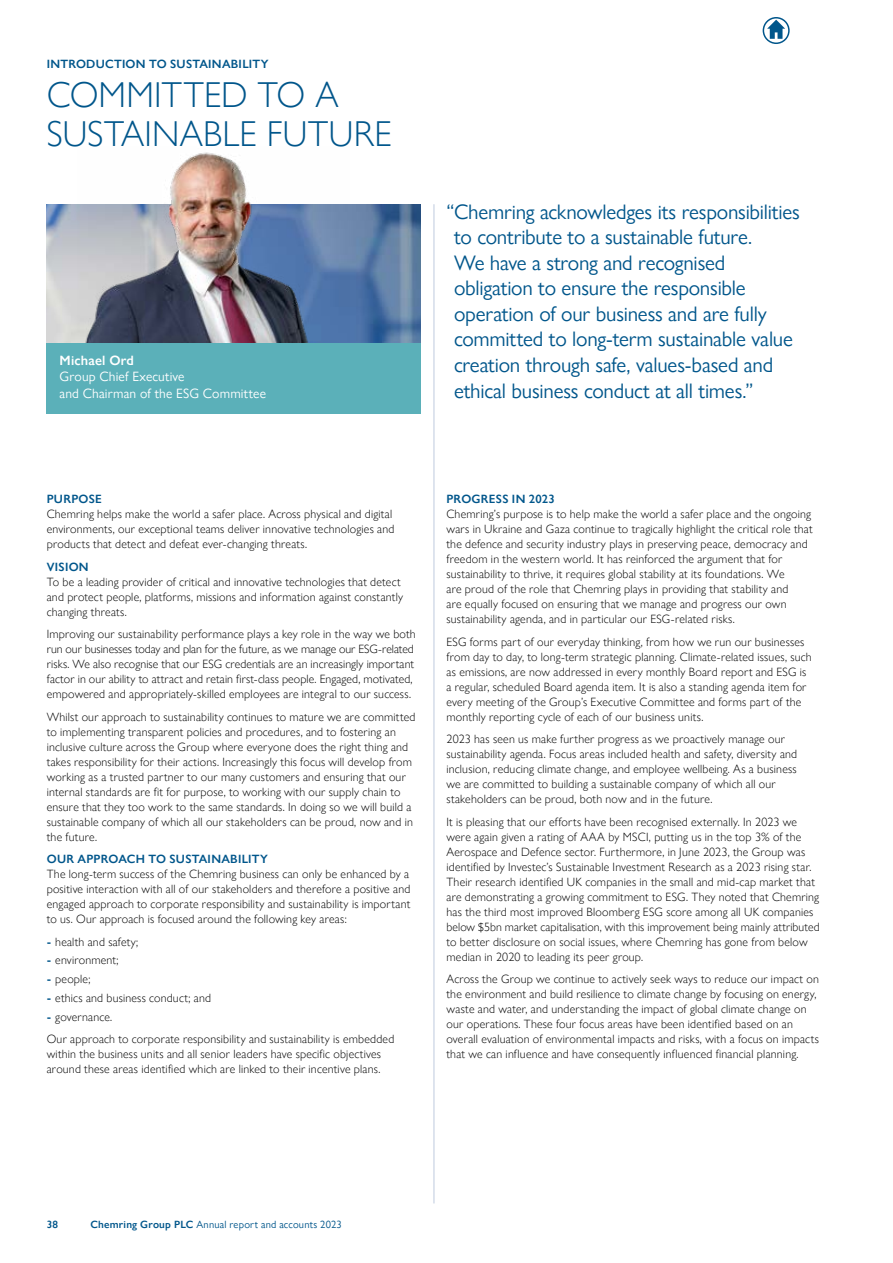
<style>
.page{position:relative;width:893px;height:1263px;background:#fff}
.page>*{position:absolute;margin:0;border:0;box-sizing:border-box;transform-origin:0 0}
.Main_Heading{font:300 36px/39px "Gill Sans Nova";letter-spacing:.005em;color:#00568b}
.Pullout_Quote{font:21px/25.5px "Gill Sans Nova";letter-spacing:-.01em;color:#00568b}
.Signoff_2{font:13.5px/16.5px "Gill Sans Nova";letter-spacing:.01em;color:#fff}
.Signoff_1{font:600 13.5px "Gill Sans Nova";letter-spacing:.015em;color:#fff}
.Body_Text{font:300 12px/15px "Gill Sans Nova";letter-spacing:.015em;color:#000}
.Subhead_1{font:600 12px "Gill Sans Nova";letter-spacing:.025em;color:#00568b}
.Page_Title{font:600 12px "Gill Sans Nova";letter-spacing:.02em;color:#00568b}
.t1{font:10.5px "Gill Sans Nova";letter-spacing:.02em;color:#00568b}
.t2{font:600 10.5px "Gill Sans Nova";color:#00568b}
.s1{font-weight:600;color:#00568b}
.s2{font-weight:600}
</style>
<div class="page">
<img style="left:47px;top:205px;width:374px;height:138px">
<img style="left:78px;top:152px;width:271px;height:191px">
<div style="left:47px;top:343px;width:374px;height:71px;background:#5bb0b9"></div>
<hr style="left:434px;top:204px;width:1px;height:999px;background:#becade">
<svg style="left:763px;top:18px;width:26px;height:25px"></svg>
<svg style="left:767px;top:20px;width:18px;height:19px"></svg>
<div style="left:763px;top:17px;width:27px;height:27px;border:2px solid #00568b;border-radius:50%"></div>
<p class="Page_Title" style="left:47px;top:56px;width:223px">INTRODUCTION TO SUSTAINABILITY</p>
<p class="Main_Heading" style="left:47px;top:75px;width:347px">COMMITTED TO A<br>SUSTAINABLE FUTURE</p>
<p class="Signoff_1" style="left:60px;top:352px;width:76px">Michael Ord</p>
<p class="Signoff_2" style="left:60px;top:368px;width:208px">Group Chief Executive<br>and Chairman of the ESG Committee</p>
<p class="Pullout_Quote" style="left:454px;top:199px;width:347px;text-indent:-8px">“Chemring acknowledges its responsibilities to contribute to a sustainable future.<br>We have a strong and recognised obligation to ensure the responsible operation of our business and are fully committed to long-term sustainable value creation through safe, values-based and ethical business conduct at all times.”</p>
<p class="Subhead_1" style="left:47px;top:492px;width:57px">PURPOSE</p>
<p class="Body_Text" style="left:47px;top:506px;width:349px">Chemring helps make the world a safer place. Across physical and digital environments, our exceptional teams deliver innovative technologies and products that detect and defeat ever-changing threats.</p>
<p class="Subhead_1" style="left:47px;top:559px;width:43px">VISION</p>
<p class="Body_Text" style="left:47px;top:574px;width:358px">To be a leading provider of critical and innovative technologies that detect and protect people, platforms, missions and information against constantly changing threats.</p>
<p class="Body_Text" style="left:47px;top:626px;width:370px">Improving our sustainability performance plays a key role in the way we both run our businesses today and plan for the future, as we manage our ESG-related risks. We also recognise that our ESG credentials are an increasingly important factor in our ability to attract and retain first-class people. Engaged, motivated, empowered and appropriately-skilled employees are integral to our success.</p>
<p class="Body_Text" style="left:47px;top:709px;width:370px">Whilst our approach to sustainability continues to mature we are committed to implementing transparent policies and procedures, and to fostering an inclusive culture across the Group where everyone does the right thing and takes responsibility for their actions. Increasingly this focus will develop from working as a trusted partner to our many customers and ensuring that our internal standards are fit for purpose, to working with our supply chain to ensure that they too work to the same standards. In doing so we will build a sustainable company of which all our stakeholders can be proud, now and in the future.</p>
<p class="Subhead_1" style="left:47px;top:852px;width:223px">OUR APPROACH TO SUSTAINABILITY</p>
<p class="Body_Text" style="left:47px;top:866px;width:365px;text-align:justify">The long-term success of the Chemring business can only be enhanced by a positive interaction with all of our stakeholders and therefore a positive and engaged approach to corporate responsibility and sustainability is important to us. Our approach is focused around the following key areas:</p>
<p class="Body_Text" style="left:47px;top:934px;width:93px"><span class="s1">-</span> health and safety;</p>
<p class="Body_Text" style="left:47px;top:953px;width:73px"><span class="s1">-</span> environment;</p>
<p class="Body_Text" style="left:47px;top:971px;width:45px"><span class="s1">-</span> people;</p>
<p class="Body_Text" style="left:47px;top:990px;width:166px"><span class="s1">-</span> ethics and business conduct; and</p>
<p class="Body_Text" style="left:47px;top:1009px;width:67px"><span class="s1">-</span> governance.</p>
<p class="Body_Text" style="left:47px;top:1031px;width:349px">Our approach to corporate responsibility and sustainability is embedded within the business units and all senior leaders have specific objectives around these areas identified which are linked to their incentive plans.</p>
<p class="Subhead_1" style="left:446px;top:492px;width:110px">PROGRESS IN 2023</p>
<p class="Body_Text" style="left:446px;top:506px;width:368px">Chemring’s purpose is to help make the world a safer place and the ongoing wars in Ukraine and Gaza continue to tragically highlight the critical role that the defence and security industry plays in preserving peace, democracy and freedom in the western world. It has reinforced the argument that for sustainability to thrive, it requires global stability at its foundations. We<br>are proud of the role that Chemring plays in providing that stability and<br>are equally focused on ensuring that we manage and progress our own sustainability agenda, and in particular our ESG-related risks.</p>
<p class="Body_Text" style="left:446px;top:634px;width:367px">ESG forms part of our everyday thinking, from how we run our businesses from day to day, to long-term strategic planning. Climate-related issues, such as emissions, are now addressed in every monthly Board report and ESG is a regular, scheduled Board agenda item. It is also a standing agenda item for every meeting of the Group’s Executive Committee and forms part of the monthly reporting cycle of each of our business units.</p>
<p class="Body_Text" style="left:446px;top:731px;width:352px">2023 has seen us make further progress as we proactively manage our sustainability agenda. Focus areas included health and safety, diversity and inclusion, reducing climate change, and employee wellbeing. As a business we are committed to building a sustainable company of which all our stakeholders can be proud, both now and in the future.</p>
<p class="Body_Text" style="left:446px;top:814px;width:375px">It is pleasing that our efforts have been recognised externally. In 2023 we were again given a rating of AAA by MSCI, putting us in the top 3% of the Aerospace and Defence sector. Furthermore, in June 2023, the Group was identified by Investec’s Sustainable Investment Research as a 2023 rising star.<br>Their research identified UK companies in the small and mid-cap market that are demonstrating a growing commitment to ESG. They noted that Chemring has the third most improved Bloomberg ESG score among all UK companies below $5bn market capitalisation, with this improvement being mainly attributed to better disclosure on social issues, where Chemring has gone from below median in 2020 to leading its peer group.</p>
<p class="Body_Text" style="left:446px;top:971px;width:374px">Across the Group we continue to actively seek ways to reduce our impact on the environment and build resilience to climate change by focusing on energy, waste and water, and understanding the impact of global climate change on our operations. These four focus areas have been identified based on an overall evaluation of environmental impacts and risks, with a focus on impacts that we can influence and have consequently influenced financial planning.</p>
<p class="t2" style="left:47px;top:1218px;width:13px">38</p>
<p class="t1" style="left:90px;top:1218px;width:253px"><span class="s2">Chemring Group PLC</span> Annual report and accounts 2023</p>
</div>
